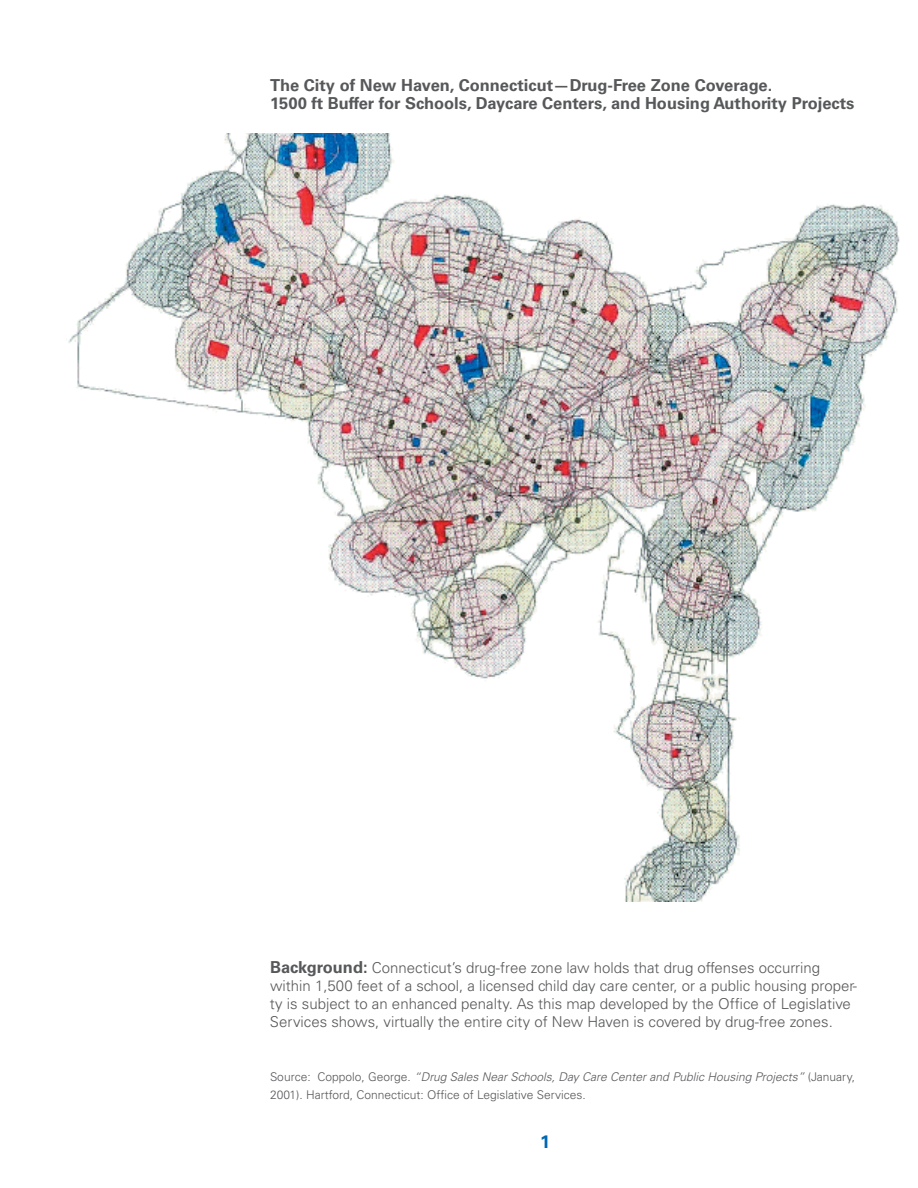
<style>
.page{position:relative;width:918px;height:1188px;background:#fff}
.page>*{position:absolute;margin:0;border:0;box-sizing:border-box;transform-origin:0 0}
.t1{font:700 18px "Univers";color:#0168b3}
.t2{font:700 16.5px/18px "Univers";color:#57585a}
.t3{font:300 15px/18px "Univers";color:#57585a}
.t4{font:300 12px/18px "Univers";color:#57585a}
.s1{font-weight:700;font-size:16.5px}
.s2{font-style:italic}
</style>
<div class="page">
<img style="left:66px;top:133px;width:834px;height:768px">
<p class="t2" style="left:270px;top:77px;width:586px">The City of New Haven, Connecticut—Drug-Free Zone Coverage.<br>1500 ft Buffer for Schools, Daycare Centers, and Housing Authority Projects</p>
<p class="t3" style="left:270px;top:959px;width:589px"><span class="s1">Background:</span> Connecticut’s drug-free zone law holds that drug offenses occurring within 1,500 feet of a school, a licensed child day care center, or a public housing proper&shy;ty is subject to an enhanced penalty. As this map developed by the Office of Legislative Services shows, virtually the entire city of New Haven is covered by drug-free zones.</p>
<p class="t4" style="left:270px;top:1068px;width:587px">Source: Coppolo, George. <span class="s2">“Drug Sales Near Schools, Day Care Center and Public Housing Projects”</span> (January,<br>2001). Hartford, Connecticut: Office of Legislative Services.</p>
<p class="t1" style="left:540px;top:1131px;width:12px">1</p>
</div>
